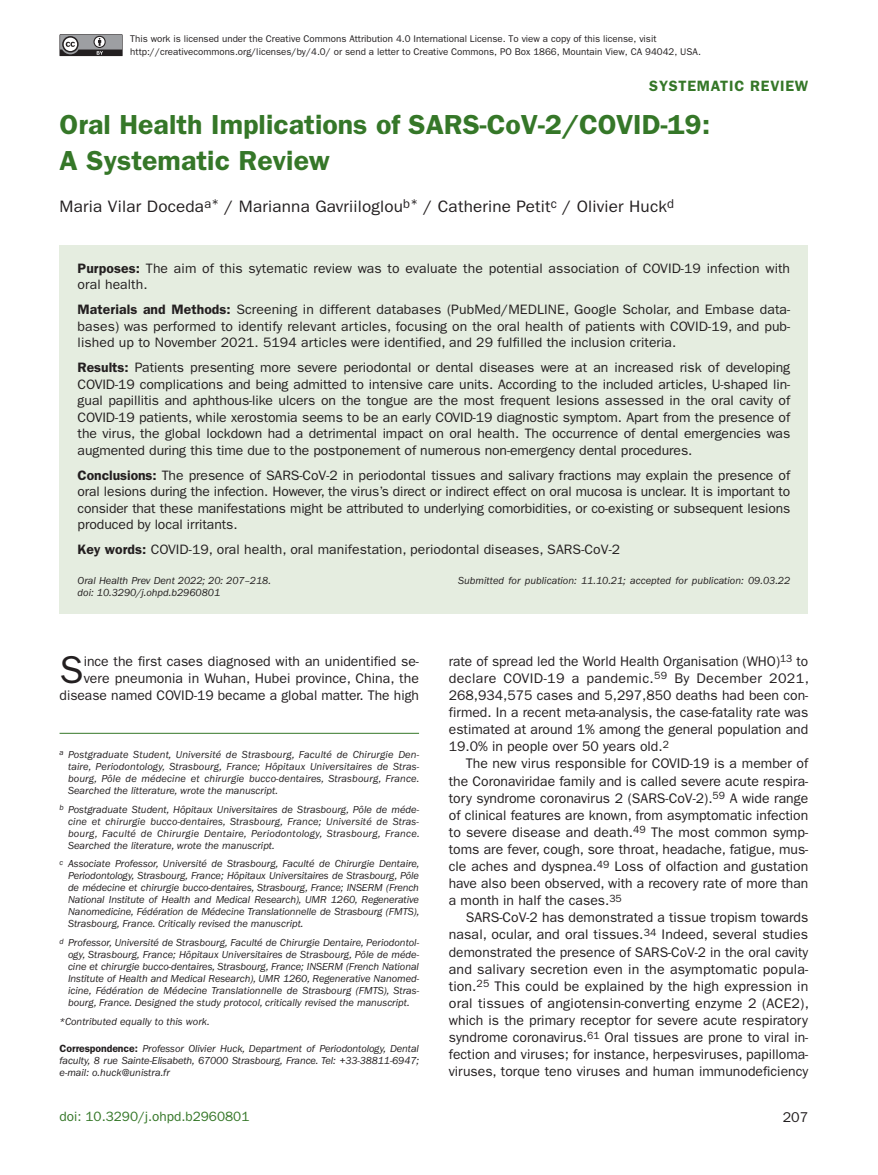
<style>
.page{position:relative;width:878px;height:1175px;background:#fff}
.page>*{position:absolute;margin:0;border:0;box-sizing:border-box;transform-origin:0 0}
.t1{font:38.85px "ITC Franklin Gothic Std";color:#231f20}
.t2{font:600 27.6px/36px "ITC Franklin Gothic Std";color:#357728}
.t3{font:16.65px "ITC Franklin Gothic Std";letter-spacing:.01em;color:#231f20}
.t4{font:600 15px "ITC Franklin Gothic Std";letter-spacing:.05em;color:#357728}
.t5{font:14.25px "ITC Franklin Gothic Std";color:#231f20}
.t6{font:13.95px/17.1px "ITC Franklin Gothic Std";color:#231f20;text-align:justify}
.t7{font:13.65px/16.5px "ITC Franklin Gothic Std";letter-spacing:.005em;color:#231f20;text-align:justify}
.t8{font:13.5px "ITC Franklin Gothic Std";color:#357728}
.t9{font:italic 10.5px/12px "ITC Franklin Gothic Std";color:#231f20;text-align:justify}
.t10{font:9.75px/12.5px "ITC Franklin Gothic Std";color:#231f20}
.s1{font-weight:600}
.s2{font-weight:600;font-style:normal}
</style>
<div class="page">
<div style="left:60px;top:245px;width:748px;height:368px;background:#e5ede0"></div>
<hr style="left:60px;top:733px;width:359px;height:1px;background:#357728">
<svg style="left:60px;top:34px;width:63px;height:22px"></svg>
<p class="t10" style="left:130px;top:33px;width:572px">This work is licensed under the Creative Commons Attribution 4.0 International License. To view a copy of this license, visit http://creativecommons.org/licenses/by/4.0/ or send a letter to Creative Commons, PO Box 1866, Mountain View, CA 94042, USA.</p>
<h3 class="t4" style="left:649px;top:77px;width:160px">SYSTEMATIC REVIEW</h3>
<h2 class="t2" style="left:60px;top:107px;width:652px">Oral Health Implications of SARS-CoV-2/COVID-19:<br>A Systematic Review</h2>
<h3 class="t3" style="left:60px;top:197px;width:616px">Maria Vilar Doceda<sup>a*</sup> / Marianna Gavriiloglou<sup>b*</sup> / Catherine Petit<sup>c</sup> / Olivier Huck<sup>d</sup></h3>
<h3 class="t7" style="left:78px;top:260px;width:714px"><span class="s1">Purposes:</span> The aim of this sytematic review was to evaluate the potential association of COVID-19 infection with oral health.</h3>
<p class="t7" style="left:78px;top:301px;width:714px"><span class="s1">Materials and Methods:</span> Screening in different databases (PubMed/MEDLINE, Google Scholar, and Embase data&shy;bases) was performed to identify relevant articles, focusing on the oral health of patients with COVID-19, and pub&shy;lished up to November 2021. 5194 articles were identified, and 29 fulfilled the inclusion criteria.</p>
<p class="t7" style="left:78px;top:359px;width:714px"><span class="s1">Results:</span> Patients presenting more severe periodontal or dental diseases were at an increased risk of developing COVID-19 complications and being admitted to intensive care units. According to the included articles, U-shaped lin&shy;gual papillitis and aphthous-like ulcers on the tongue are the most frequent lesions assessed in the oral cavity of COVID-19 patients, while xerostomia seems to be an early COVID-19 diagnostic symptom. Apart from the presence of the virus, the global lockdown had a detrimental impact on oral health. The occurrence of dental emergencies was augmented during this time due to the postponement of numerous non-emergency dental procedures.</p>
<p class="t7" style="left:78px;top:467px;width:714px"><span class="s1">Conclusions:</span> The presence of SARS-CoV-2 in periodontal tissues and salivary fractions may explain the presence of oral lesions during the infection. However, the virus’s direct or indirect effect on oral mucosa is unclear. It is important to consider that these manifestations might be attributed to underlying comorbidities, or co-existing or subsequent lesions produced by local irritants.</p>
<h3 class="t7" style="left:78px;top:541px;width:544px"><span class="s1">Key words:</span> COVID-19, oral health, oral manifestation, periodontal diseases, SARS-CoV-2</h3>
<p class="t9" style="left:78px;top:574px;width:195px">Oral Health Prev Dent 2022; 20: 207–218.</p>
<p class="t9" style="left:458px;top:574px;width:333px">Submitted for publication: 11.10.21; accepted for publication: 09.03.22</p>
<p class="t9" style="left:78px;top:586px;width:144px">doi: 10.3290/j.ohpd.b2960801</p>
<h3 class="t6" style="left:60px;top:652px;width:361px;text-align:right">ince the first cases diagnosed with an unidentified se&shy;vere pneumonia in Wuhan, Hubei province, China, the disease named COVID-19 became a global matter. The high</h3>
<p class="t6" style="left:449px;top:652px;width:361px">rate of spread led the World Health Organisation (WHO)<sup>13</sup> to declare COVID-19 a pandemic.<sup>59</sup> By December 2021, 268,934,575 cases and 5,297,850 deaths had been con&shy;firmed. In a recent meta-analysis, the case-fatality rate was estimated at around 1% among the general population and 19.0% in people over 50 years old.<sup>2</sup></p>
<p class="t6" style="left:449px;top:755px;width:361px;text-indent:17px">The new virus responsible for COVID-19 is a member of the Coronaviridae family and is called severe acute respira&shy;tory syndrome coronavirus 2 (SARS-CoV-2).<sup>59</sup> A wide range of clinical features are known, from asymptomatic infection to severe disease and death.<sup>49</sup> The most common symp&shy;toms are fever, cough, sore throat, headache, fatigue, mus&shy;cle aches and dyspnea.<sup>49</sup> Loss of olfaction and gustation have also been observed, with a recovery rate of more than a month in half the cases.<sup>35</sup></p>
<p class="t6" style="left:449px;top:909px;width:361px;text-indent:17px">SARS-CoV-2 has demonstrated a tissue tropism towards nasal, ocular, and oral tissues.<sup>34</sup> Indeed, several studies demonstrated the presence of SARS-CoV-2 in the oral cavity and salivary secretion even in the asymptomatic popula&shy;tion.<sup>25</sup> This could be explained by the high expression in oral tissues of angiotensin-converting enzyme 2 (ACE2), which is the primary receptor for severe acute respiratory syndrome coronavirus.<sup>61</sup> Oral tissues are prone to viral in&shy;fection and viruses; for instance, herpesviruses, papilloma&shy;viruses, torque teno viruses and human immunodeficiency</p>
<h1 class="t1" style="left:60px;top:647px;width:26px">S</h1>
<p class="t9" style="left:68px;top:748px;width:353px;text-indent:-9px"><sup>a</sup> Postgraduate Student, Université de Strasbourg, Faculté de Chirurgie Den&shy;taire, Periodontology, Strasbourg, France; Hôpitaux Universitaires de Stras&shy;bourg, Pôle de médecine et chirurgie bucco-dentaires, Strasbourg, France.<br>Searched the litterature, wrote the manuscript.</p>
<p class="t9" style="left:68px;top:803px;width:353px;text-indent:-8px"><sup>b</sup> Postgraduate Student, Hôpitaux Universitaires de Strasbourg, Pôle de méde&shy;cine et chirurgie bucco-dentaires, Strasbourg, France; Université de Stras&shy;bourg, Faculté de Chirurgie Dentaire, Periodontology, Strasbourg, France.<br>Searched the literature, wrote the manuscript.</p>
<p class="t9" style="left:68px;top:858px;width:353px;text-indent:-8px"><sup>c</sup> Associate Professor, Université de Strasbourg, Faculté de Chirurgie Dentaire, Periodontology, Strasbourg, France; Hôpitaux Universitaires de Strasbourg, Pôle de médecine et chirurgie bucco-dentaires, Strasbourg, France; INSERM (French National Institute of Health and Medical Research), UMR 1260, Regenerative Nanomedicine, Fédération de Médecine Translationnelle de Strasbourg (FMTS), Strasbourg, France. Critically revised the manuscript.</p>
<p class="t9" style="left:68px;top:936px;width:352px;text-indent:-9px"><sup>d</sup> Professor, Université de Strasbourg, Faculté de Chirurgie Dentaire, Periodontol&shy;ogy, Strasbourg, France; Hôpitaux Universitaires de Strasbourg, Pôle de méde&shy;cine et chirurgie bucco-dentaires, Strasbourg, France; INSERM (French National Institute of Health and Medical Research), UMR 1260, Regenerative Nanomed&shy;icine, Fédération de Médecine Translationnelle de Strasbourg (FMTS), Stras&shy;bourg, France. Designed the study protocol, critically revised the manuscript.</p>
<p class="t9" style="left:60px;top:1015px;width:152px">*Contributed equally to this work.</p>
<p class="t9" style="left:60px;top:1043px;width:361px"><span class="s2">Correspondence:</span> Professor Olivier Huck, Department of Periodontology, Dental faculty, 8 rue Sainte-Elisabeth, 67000 Strasbourg, France. Tel: +33-38811-6947; e-mail: o.huck@unistra.fr</p>
<p class="t8" style="left:60px;top:1109px;width:191px">doi: 10.3290/j.ohpd.b2960801</p>
<h3 class="t5" style="left:782px;top:1108px;width:27px">207</h3>
</div>
